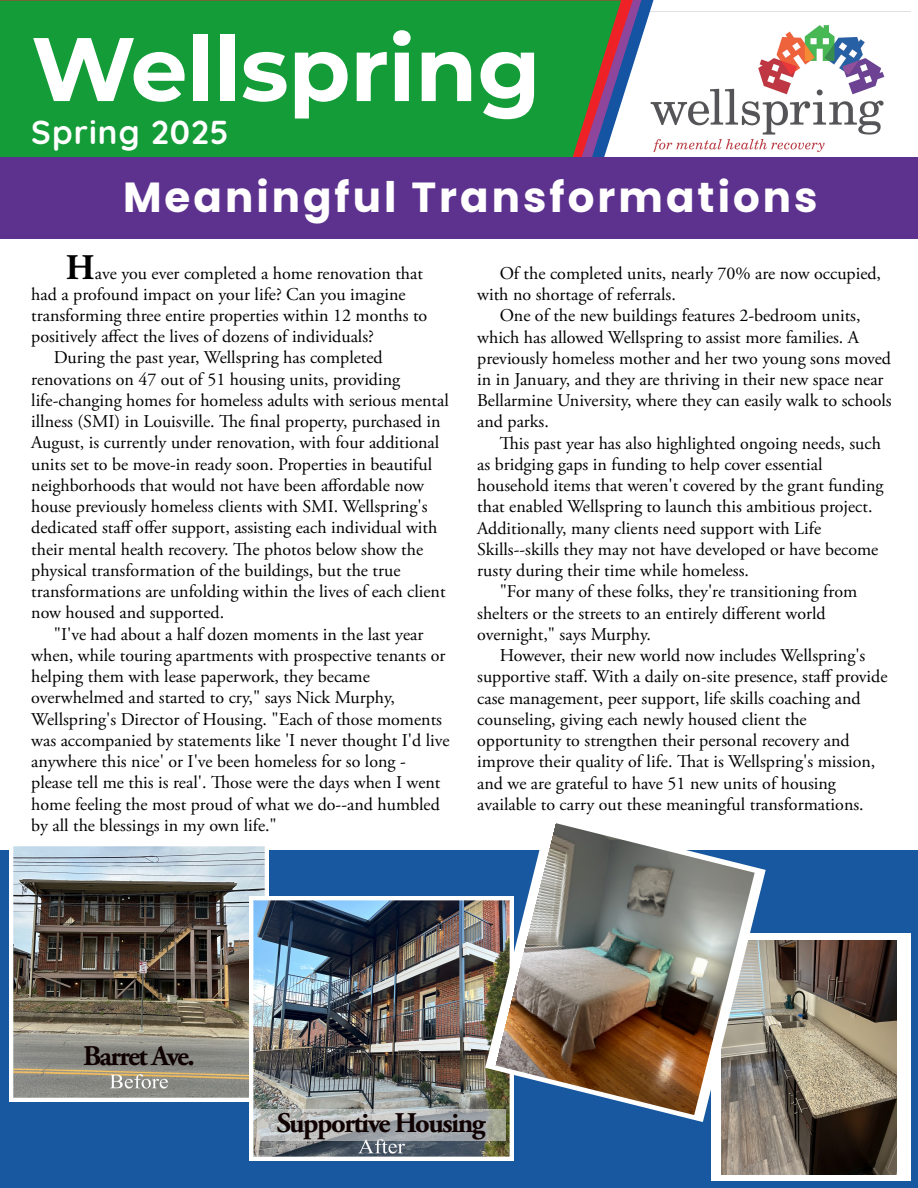
<style>
.page{position:relative;width:918px;height:1188px;background:#fff}
.page>*{position:absolute;margin:0;border:0;box-sizing:border-box;transform-origin:0 0}
.t1{font:700 90px "Montserrat";letter-spacing:-.005em;color:#fff}
.t2{font:700 42px "Poppins";letter-spacing:.07em;color:#fff}
.t3{font:700 36px "Poppins";color:#fff}
.t4{font:700 33px "Quicksand";letter-spacing:.035em;color:#fff}
.t5{font:700 28.5px "Adobe Garamond Pro";letter-spacing:-.055em;color:#0f0101}
.t6{font:18px/21.3px "Adobe Garamond Pro";color:#000}
.s1{font-weight:700;font-size:36px}
</style>
<div class="page">
<img style="left:654px;top:11px;width:257px;height:147px">
<div style="left:0;top:0;width:621px;height:158px;background:#139c38"></div>
<div style="left:0;top:158px;width:918px;height:81px;background:#5d328f"></div>
<div style="left:0;top:851px;width:918px;height:337px;background:#1758a0"></div>
<img style="left:10px;top:846px;width:258px;height:256px">
<img style="left:249px;top:896px;width:264px;height:264px">
<svg style="left:257px;top:1109px;width:248px;height:31px;background:#b0b3b4"></svg>
<div style="left:712px;top:933px;width:199px;height:248px;background:#fff"></div>
<img style="left:722px;top:940px;width:175px;height:234px">
<img style="left:485px;top:850px;width:281px;height:272px">
<img style="left:495px;top:823px;width:260px;height:292px">
<h1 class="t1" style="left:31px;top:4px;width:511px">Wellspring</h1>
<h3 class="t4" style="left:31px;top:105px;width:199px">Spring 2025</h3>
<h2 class="t2" style="left:123px;top:173px;width:696px">Meaningful Transformations</h2>
<p class="t6" style="left:66px;top:263px;width:359px"><span class="s1">H</span>ave you ever completed a home renovation that</p>
<p class="t6" style="left:31px;top:284px;width:376px">had a profound impact on your life? Can you imagine</p>
<p class="t6" style="left:31px;top:305px;width:398px">transforming three entire properties within 12 months to</p>
<p class="t6" style="left:31px;top:327px;width:344px">positively affect the lives of dozens of individuals?</p>
<p class="t6" style="left:54px;top:348px;width:330px">During the past year, Wellspring has completed</p>
<p class="t6" style="left:31px;top:369px;width:370px">renovations on 47 out of 51 housing units, providing</p>
<p class="t6" style="left:31px;top:390px;width:419px">life-changing homes for homeless adults with serious mental</p>
<p class="t6" style="left:31px;top:411px;width:411px">illness (SMI) in Louisville. The final property, purchased in</p>
<p class="t6" style="left:31px;top:433px;width:410px">August, is currently under renovation, with four additional</p>
<p class="t6" style="left:31px;top:454px;width:402px">units set to be move-in ready soon. Properties in beautiful</p>
<p class="t6" style="left:31px;top:475px;width:394px">neighborhoods that would not have been affordable now</p>
<p class="t6" style="left:31px;top:496px;width:398px">house previously homeless clients with SMI. Wellspring's</p>
<p class="t6" style="left:31px;top:518px;width:408px">dedicated staff offer support, assisting each individual with</p>
<p class="t6" style="left:31px;top:539px;width:393px">their mental health recovery. The photos below show the</p>
<p class="t6" style="left:31px;top:560px;width:371px">physical transformation of the buildings, but the true</p>
<p class="t6" style="left:31px;top:581px;width:416px">transformations are unfolding within the lives of each client</p>
<p class="t6" style="left:31px;top:603px;width:195px">now housed and supported.</p>
<p class="t6" style="left:54px;top:624px;width:371px">"I've had about a half dozen moments in the last year</p>
<p class="t6" style="left:31px;top:645px;width:416px">when, while touring apartments with prospective tenants or</p>
<p class="t6" style="left:31px;top:666px;width:340px">helping them with lease paperwork, they became</p>
<p class="t6" style="left:31px;top:688px;width:365px">overwhelmed and started to cry," says Nick Murphy,</p>
<p class="t6" style="left:31px;top:709px;width:412px">Wellspring's Director of Housing. "Each of those moments</p>
<p class="t6" style="left:31px;top:730px;width:420px">was accompanied by statements like 'I never thought I'd live</p>
<p class="t6" style="left:31px;top:751px;width:376px">anywhere this nice' or I've been homeless for so long -</p>
<p class="t6" style="left:31px;top:773px;width:411px">please tell me this is real'. Those were the days when I went</p>
<p class="t6" style="left:31px;top:794px;width:410px">home feeling the most proud of what we do--and humbled</p>
<p class="t6" style="left:31px;top:815px;width:247px">by all the blessings in my own life."</p>
<h3 class="t3" style="left:92px;top:167px;width:741px">Affordabe Housing Purchases Complete</h3>
<p class="t6" style="left:477px;top:263px;width:405px;text-indent:22px">Of the completed units, nearly 70% are now occupied, with no shortage of referrals.</p>
<p class="t6" style="left:477px;top:306px;width:416px;text-indent:22px">One of the new buildings features 2-bedroom units, which has allowed Wellspring to assist more families. A previously homeless mother and her two young sons moved in in January, and they are thriving in their new space near Bellarmine University, where they can easily walk to schools and parks.</p>
<p class="t6" style="left:477px;top:433px;width:408px;text-indent:22px">This past year has also highlighted ongoing needs, such as bridging gaps in funding to help cover essential household items that weren't covered by the grant funding that enabled Wellspring to launch this ambitious project.<br>Additionally, many clients need support with Life Skills--skills they may not have developed or have become rusty during their time while homeless.</p>
<p class="t6" style="left:477px;top:582px;width:382px;text-indent:22px">"For many of these folks, they're transitioning from shelters or the streets to an entirely different world overnight," says Murphy.</p>
<p class="t6" style="left:477px;top:645px;width:412px;text-indent:22px">However, their new world now includes Wellspring's supportive staff. With a daily on-site presence, staff provide case management, peer support, life skills coaching and counseling, giving each newly housed client the opportunity to strengthen their personal recovery and improve their quality of life. That is Wellspring's mission, and we are grateful to have 51 new units of housing available to carry out these meaningful transformations.</p>
<h3 class="t5" style="left:83px;top:1040px;width:114px">Barret Ave.</h3>
<h3 class="t5" style="left:277px;top:1107px;width:210px">Supportive Housing</h3>
</div>
